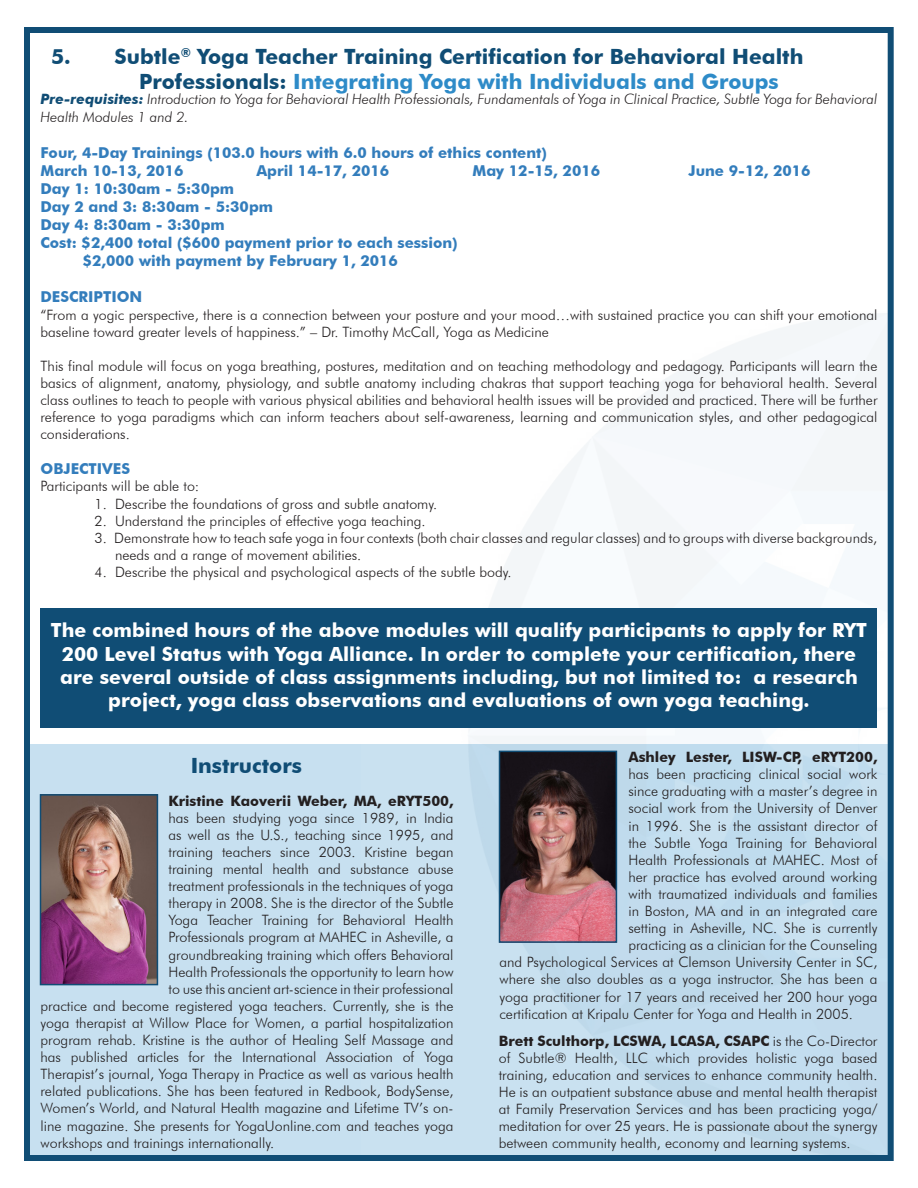
<style>
.page{position:relative;width:918px;height:1188px;background:#fff}
.page>*{position:absolute;margin:0;border:0;box-sizing:border-box;transform-origin:0 0}
.t1{font:700 21px/25.2px "Futura BT";color:#104d75;text-align:center}
.t2{font:700 19.5px/23.4px "Futura BT";color:#fff;text-align:center}
.t3{font:700 15px/18px "Futura BT";color:#337dbc}
.t4{font:300 14.25px/17.1px "Futura BT";color:#231f20;text-align:justify}
.t5{font:italic 300 14.25px/18px "Futura BT";color:#231f20}
.t6{font:700 14.25px "Futura BT";color:#231f20}
.s1{color:#2e8bc8}
.s2{font-weight:700;color:#104d75}
.s3{font-weight:700}
</style>
<div class="page">
<div style="left:24px;top:745px;width:867px;height:416px;background:#c7e0f0"></div>
<div style="left:40px;top:608px;width:838px;height:120px;background:#104d75"></div>
<div style="left:24px;top:27px;width:870px;height:1134px;border:6px solid #104d75"></div>
<img style="left:43px;top:797px;width:112px;height:185px">
<div style="left:40px;top:794px;width:118px;height:191px;border:2px solid #104d75"></div>
<img style="left:502px;top:754px;width:112px;height:186px">
<div style="left:499px;top:751px;width:118px;height:192px;border:2px solid #104d75"></div>
<p class="t1" style="left:115px;top:44px;width:690px">Subtle<sup>®</sup> Yoga Teacher Training Certification for Behavioral Health<br>Professionals: <span class="s1">Integrating Yoga with Individuals and Groups</span></p>
<p class="t1" style="left:51px;top:44px;width:21px">5.</p>
<p class="t5" style="left:40px;top:90px;width:838px"><span class="s2">Pre-requisites:</span> Introduction to Yoga for Behavioral Health Professionals, Fundamentals of Yoga in Clinical Practice, Subtle Yoga for Behavioral<br>Health Modules 1 and 2.</p>
<p class="t3" style="left:40px;top:144px;width:508px">Four, 4-Day Trainings (103.0 hours with 6.0 hours of ethics content)<br>March 10-13, 2016</p>
<p class="t3" style="left:256px;top:162px;width:134px">April 14-17, 2016</p>
<p class="t3" style="left:472px;top:162px;width:129px">May 12-15, 2016</p>
<p class="t3" style="left:688px;top:162px;width:124px">June 9-12, 2016</p>
<p class="t3" style="left:40px;top:180px;width:234px">Day 1: 10:30am - 5:30pm<br>Day 2 and 3: 8:30am - 5:30pm<br>Day 4: 8:30am - 3:30pm</p>
<p class="t3" style="left:83px;top:234px;width:376px;text-indent:-42px">Cost: $2,400 total ($600 payment prior to each session) $2,000 with payment by February 1, 2016</p>
<p class="t3" style="left:40px;top:288px;width:103px">DESCRIPTION</p>
<p class="t4" style="left:40px;top:306px;width:838px">“From a yogic perspective, there is a connection between your posture and your mood…with sustained practice you can shift your emotional baseline toward greater levels of happiness.” – Dr. Timothy McCall, Yoga as Medicine</p>
<p class="t4" style="left:40px;top:357px;width:839px">This final module will focus on yoga breathing, postures, meditation and on teaching methodology and pedagogy. Participants will learn the basics of alignment, anatomy, physiology, and subtle anatomy including chakras that support teaching yoga for behavioral health. Several class outlines to teach to people with various physical abilities and behavioral health issues will be provided and practiced. There will be further reference to yoga paradigms which can inform teachers about self-awareness, learning and communication styles, and other pedagogical considerations.</p>
<p class="t3" style="left:40px;top:460px;width:91px">OBJECTIVES</p>
<p class="t4" style="left:40px;top:478px;width:160px">Participants will be able to:</p>
<p class="t4" style="left:94px;top:495px;width:344px">1. Describe the foundations of gross and subtle anatomy.</p>
<p class="t4" style="left:94px;top:512px;width:333px">2. Understand the principles of effective yoga teaching.</p>
<p class="t4" style="left:94px;top:529px;width:784px">3. Demonstrate how to teach safe yoga in four contexts (both chair classes and regular classes) and to groups with diverse backgrounds,</p>
<p class="t4" style="left:115px;top:546px;width:248px">needs and a range of movement abilities.</p>
<p class="t4" style="left:94px;top:563px;width:419px">4. Describe the physical and psychological aspects of the subtle body.</p>
<p class="t2" style="left:51px;top:618px;width:818px">The combined hours of the above modules will qualify participants to apply for RYT 200 Level Status with Yoga Alliance. In order to complete your certification, there are several outside of class assignments including, but not limited to: a research project, yoga class observations and evaluations of own yoga teaching.</p>
<p class="t1" style="left:191px;top:753px;width:113px">Instructors</p>
<p class="t6" style="left:168px;top:792px;width:287px">Kristine Kaoverii Weber, MA, eRYT500,</p>
<p class="t4" style="left:168px;top:809px;width:287px">has been studying yoga since 1989, in India</p>
<p class="t4" style="left:168px;top:826px;width:287px">as well as the U.S., teaching since 1995, and</p>
<p class="t4" style="left:168px;top:843px;width:287px">training teachers since 2003. Kristine began</p>
<p class="t4" style="left:168px;top:860px;width:287px">training mental health and substance abuse</p>
<p class="t4" style="left:168px;top:877px;width:287px">treatment professionals in the techniques of yoga</p>
<p class="t4" style="left:168px;top:895px;width:287px">therapy in 2008. She is the director of the Subtle</p>
<p class="t4" style="left:168px;top:912px;width:287px">Yoga Teacher Training for Behavioral Health</p>
<p class="t4" style="left:168px;top:929px;width:287px">Professionals program at MAHEC in Asheville, a</p>
<p class="t4" style="left:168px;top:946px;width:287px">groundbreaking training which offers Behavioral</p>
<p class="t4" style="left:168px;top:963px;width:287px">Health Professionals the opportunity to learn how</p>
<p class="t4" style="left:168px;top:980px;width:287px">to use this ancient art-science in their professional</p>
<p class="t4" style="left:40px;top:997px;width:415px">practice and become registered yoga teachers. Currently, she is the</p>
<p class="t4" style="left:40px;top:1014px;width:415px">yoga therapist at Willow Place for Women, a partial hospitalization</p>
<p class="t4" style="left:40px;top:1031px;width:415px">program rehab. Kristine is the author of Healing Self Massage and</p>
<p class="t4" style="left:40px;top:1048px;width:415px">has published articles for the International Association of Yoga</p>
<p class="t4" style="left:40px;top:1066px;width:415px">Therapist’s journal, Yoga Therapy in Practice as well as various health</p>
<p class="t4" style="left:40px;top:1083px;width:415px">related publications. She has been featured in Redbook, BodySense,</p>
<p class="t4" style="left:40px;top:1100px;width:415px">Women’s World, and Natural Health magazine and Lifetime TV’s on-</p>
<p class="t4" style="left:40px;top:1117px;width:415px">line magazine. She presents for YogaUonline.com and teaches yoga</p>
<p class="t4" style="left:40px;top:1134px;width:235px">workshops and trainings internationally.</p>
<p class="t6" style="left:628px;top:748px;width:251px">Ashley Lester, LISW-CP, eRYT200,</p>
<p class="t4" style="left:628px;top:766px;width:251px">has been practicing clinical social work</p>
<p class="t4" style="left:628px;top:783px;width:251px">since graduating with a master’s degree in</p>
<p class="t4" style="left:628px;top:800px;width:251px">social work from the University of Denver</p>
<p class="t4" style="left:628px;top:817px;width:251px">in 1996. She is the assistant director of</p>
<p class="t4" style="left:628px;top:834px;width:251px">the Subtle Yoga Training for Behavioral</p>
<p class="t4" style="left:628px;top:851px;width:251px">Health Professionals at MAHEC. Most of</p>
<p class="t4" style="left:628px;top:868px;width:251px">her practice has evolved around working</p>
<p class="t4" style="left:628px;top:885px;width:251px">with traumatized individuals and families</p>
<p class="t4" style="left:628px;top:902px;width:251px">in Boston, MA and in an integrated care</p>
<p class="t4" style="left:628px;top:919px;width:251px">setting in Asheville, NC. She is currently</p>
<p class="t4" style="left:628px;top:937px;width:251px">practicing as a clinician for the Counseling</p>
<p class="t4" style="left:500px;top:954px;width:380px">and Psychological Services at Clemson University Center in SC,</p>
<p class="t4" style="left:500px;top:971px;width:379px">where she also doubles as a yoga instructor. She has been a</p>
<p class="t4" style="left:500px;top:988px;width:379px">yoga practitioner for 17 years and received her 200 hour yoga</p>
<p class="t4" style="left:500px;top:1005px;width:355px">certification at Kripalu Center for Yoga and Health in 2005.</p>
<p class="t4" style="left:499px;top:1032px;width:380px"><span class="s3">Brett Sculthorp, LCSWA, LCASA, CSAPC</span> is the Co-Director of Subtle® Health, LLC which provides holistic yoga based training, education and services to enhance community health.<br>He is an outpatient substance abuse and mental health therapist at Family Preservation Services and has been practicing yoga/ meditation for over 25 years. He is passionate about the synergy between community health, economy and learning systems.</p>
</div>
